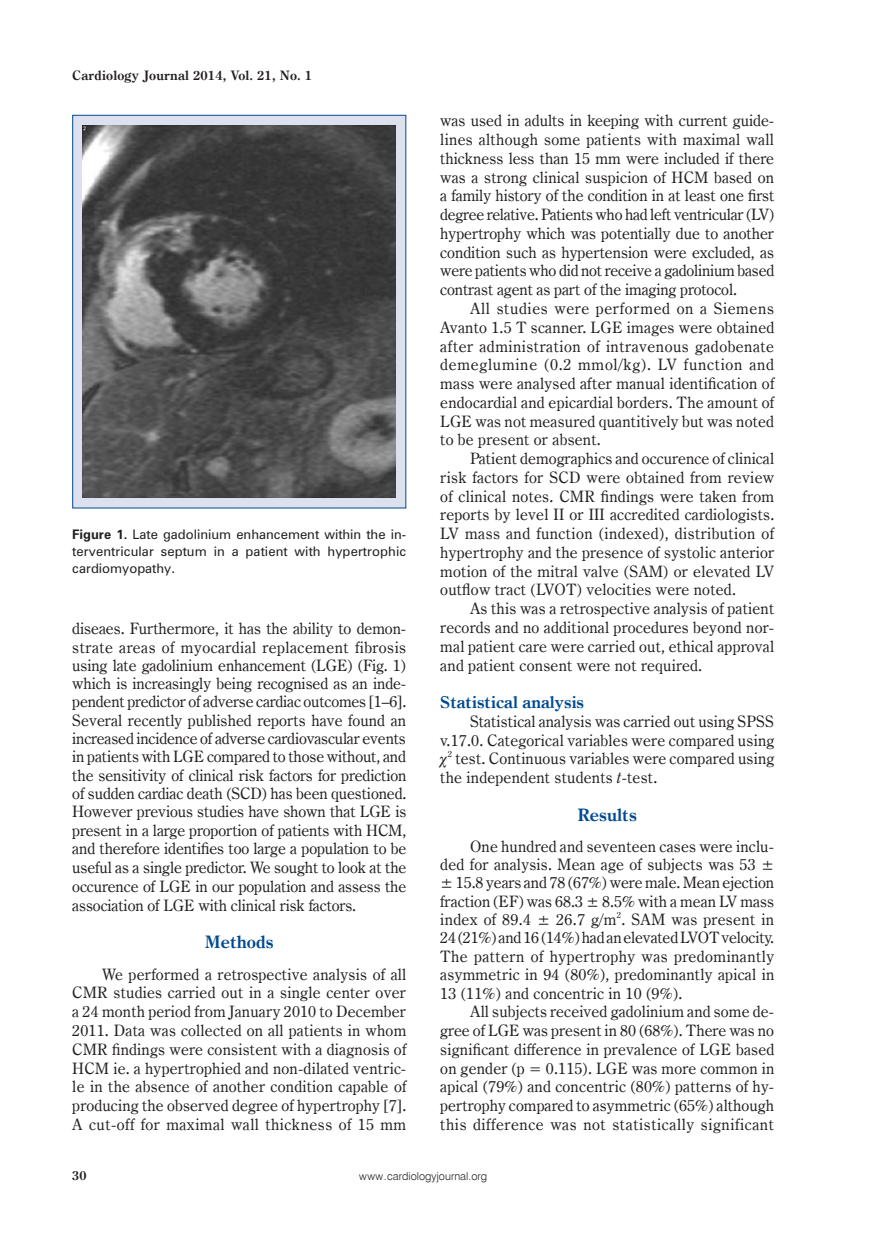
<style>
.page{position:relative;width:872px;height:1234px;background:#fff}
.page>*{position:absolute;margin:0;border:0;box-sizing:border-box;transform-origin:0 0}
._05_-_Śródtytuł_-_1{font:700 17.25px "Century Oldst EU";color:#014990}
._06_-_Śródtytuł_-_2{font:700 16.5px "Century Oldst EU";color:#014990}
._08_-_Tekst{font:15.75px/18.8px "Century Oldst EU";letter-spacing:.015em;color:#231f20;text-align:justify}
.t1{font:700 13.05px "Century Oldst EU";letter-spacing:.015em;color:#231f20}
.t2{font:700 12.75px "Century Oldst EU";color:#231f20}
._15_-_Rycina_-_podpi{font:12px/17.2px "Zurich PL";letter-spacing:.005em;color:#231f20;text-align:justify}
.t3{font:10.95px "Swis 721 Lt EU";color:#231f20}
._08_-_Tekst-2{font:8.7px "Century Oldst EU";color:#231f20}
.s1{font-weight:700}
.s2{font-style:italic}
</style>
<div class="page">
<div style="left:72px;top:115px;width:334px;height:393px;background:#dde1ef;border:1px solid #014990"></div>
<img style="left:83px;top:125px;width:312px;height:372px">
<p class="t1" style="left:72px;top:67px;width:241px">Cardiology Journal 2014, Vol. 21, No. 1</p>
<p class="_15_-_Rycina_-_podpi" style="left:72px;top:525px;width:335px"><span class="s1">Figure 1.</span> Late gadolinium enhancement within the in&shy;terventricular septum in a patient with hypertrophic cardiomyopathy.</p>
<p class="_08_-_Tekst" style="left:72px;top:619px;width:336px">diseaes. Furthermore, it has the ability to demon&shy;strate areas of myocardial replacement fibrosis using late gadolinium enhancement (LGE) (Fig. 1) which is increasingly being recognised as an inde&shy;pendent predictor of adverse cardiac outcomes [1–6].<br>Several recently published reports have found an increased incidence of adverse cardiovascular events in patients with LGE compared to those without, and the sensitivity of clinical risk factors for prediction of sudden cardiac death (SCD) has been questioned.<br>However previous studies have shown that LGE is present in a large proportion of patients with HCM, and therefore identifies too large a population to be useful as a single predictor. We sought to look at the occurence of LGE in our population and assess the association of LGE with clinical risk factors.</p>
<p class="_05_-_Śródtytuł_-_1" style="left:205px;top:931px;width:70px">Methods</p>
<p class="_08_-_Tekst" style="left:72px;top:964px;width:335px;text-indent:30px">We performed a retrospective analysis of all CMR studies carried out in a single center over a 24 month period from January 2010 to December 2011. Data was collected on all patients in whom CMR findings were consistent with a diagnosis of HCM ie. a hypertrophied and non-dilated ventric&shy;le in the absence of another condition capable of producing the observed degree of hypertrophy [7].<br>A cut-off for maximal wall thickness of 15 mm</p>
<p class="_08_-_Tekst" style="left:440px;top:112px;width:335px">was used in adults in keeping with current guide&shy;lines although some patients with maximal wall thickness less than 15 mm were included if there was a strong clinical suspicion of HCM based on a family history of the condition in at least one first degree relative. Patients who had left ventricular (LV) hypertrophy which was potentially due to another condition such as hypertension were excluded, as were patients who did not receive a gadolinium based contrast agent as part of the imaging protocol.</p>
<p class="_08_-_Tekst" style="left:440px;top:299px;width:335px;text-indent:30px">All studies were performed on a Siemens Avanto 1.5 T scanner. LGE images were obtained after administration of intravenous gadobenate demeglumine (0.2 mmol/kg). LV function and mass were analysed after manual identification of endocardial and epicardial borders. The amount of LGE was not measured quantitively but was noted to be present or absent.</p>
<p class="_08_-_Tekst" style="left:440px;top:449px;width:336px;text-indent:30px">Patient demographics and occurence of clinical risk factors for SCD were obtained from review of clinical notes. CMR findings were taken from reports by level II or III accredited cardiologists.<br>LV mass and function (indexed), distribution of hypertrophy and the presence of systolic anterior motion of the mitral valve (SAM) or elevated LV outflow tract (LVOT) velocities were noted.</p>
<p class="_08_-_Tekst" style="left:440px;top:599px;width:335px;text-indent:30px">As this was a retrospective analysis of patient records and no additional procedures beyond nor&shy;mal patient care were carried out, ethical approval and patient consent were not required.</p>
<p class="_06_-_Śródtytuł_-_2" style="left:440px;top:691px;width:145px">Statistical analysis</p>
<p class="_08_-_Tekst" style="left:440px;top:712px;width:335px;text-align:right">Statistical analysis was carried out using SPSS v.17.0. Categorical variables were compared using</p>
<p class="_08_-_Tekst-2" style="left:448px;top:748px;width:6px">2</p>
<p class="_08_-_Tekst" style="left:440px;top:749px;width:335px;text-indent:15px">test. Continuous variables were compared using the independent students <span class="s2">t</span>-test.</p>
<p class="_05_-_Śródtytuł_-_1" style="left:577px;top:803px;width:61px">Results</p>
<p class="_08_-_Tekst" style="left:440px;top:837px;width:335px;line-height:18.3px;text-indent:30px">One hundred and seventeen cases were inclu&shy;ded for analysis. Mean age of subjects was 53 ± ± 15.8 years and 78 (67%) were male. Mean ejection fraction (EF) was 68.3 ± 8.5% with a mean LV mass index of 89.4 ± 26.7 g/m . SAM was present in</p>
<p class="_08_-_Tekst-2" style="left:617px;top:909px;width:6px">2</p>
<p class="_08_-_Tekst" style="left:440px;top:928px;width:335px">24 (21%) and 16 (14%) had an elevated LVOT velocity.<br>The pattern of hypertrophy was predominantly asymmetric in 94 (80%), predominantly apical in 13 (11%) and concentric in 10 (9%).</p>
<p class="_08_-_Tekst" style="left:440px;top:1002px;width:336px;text-indent:30px">All subjects received gadolinium and some de&shy;gree of LGE was present in 80 (68%). There was no significant difference in prevalence of LGE based on gender (p = 0.115). LGE was more common in apical (79%) and concentric (80%) patterns of hy&shy;pertrophy compared to asymmetric (65%) although this difference was not statistically significant</p>
<p class="t2" style="left:72px;top:1167px;width:16px">30</p>
<p class="t3" style="left:359px;top:1169px;width:129px">www.cardiologyjournal.org</p>
</div>
